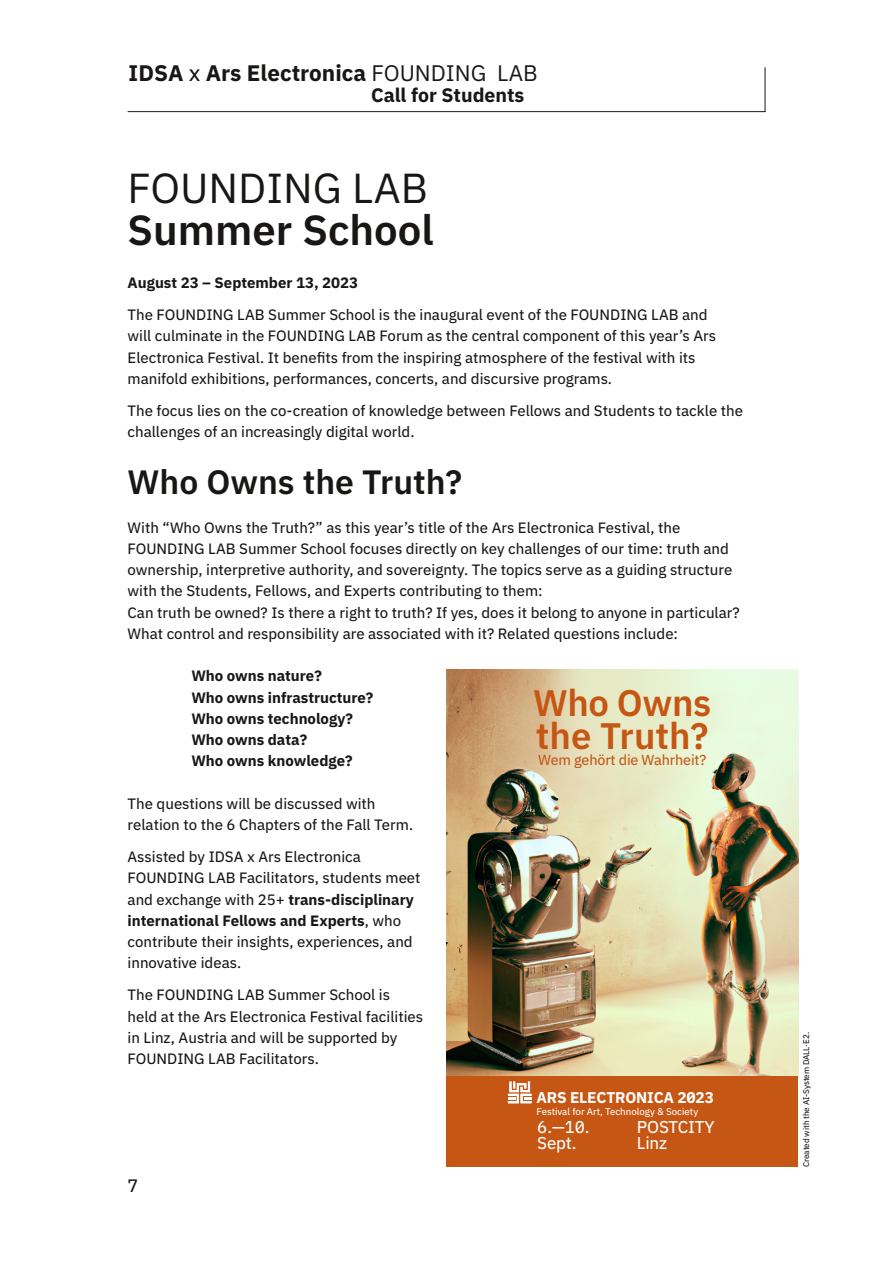
<style>
.page{position:relative;width:893px;height:1263px;background:#fff}
.page>*{position:absolute;margin:0;border:0;box-sizing:border-box;transform-origin:0 0}
.t1{font:600 42px "IBM Plex Sans";color:#181716}
.t2{font:42px "IBM Plex Sans";color:#181716}
.t3{font:600 36.9px/32.5px "IBM Plex Sans";letter-spacing:-.01em;color:#c65613}
.t4{font:600 33.75px "IBM Plex Sans";color:#181716}
.t5{font:700 22.5px "IBM Plex Sans";color:#181716}
.t6{font:700 19.5px "IBM Plex Sans";color:#181716}
.t7{font:18px "IBM Plex Sans Text";color:#181716}
.t8{font:17.1px/16.2px "IBM Plex Sans Text";letter-spacing:-.01em;color:#fff}
.t9{font:700 15.6px "IBM Plex Sans";letter-spacing:-.01em;color:#fff}
.t10{font:15px/21.3px "IBM Plex Sans Text";color:#181716}
.t11{font:700 15px/21.3px "IBM Plex Sans";color:#181716}
.t12{font:14.4px "IBM Plex Sans Text";letter-spacing:-.01em;color:#c65613}
.t13{font:9.75px "IBM Plex Sans Text";letter-spacing:-.005em;color:#fff}
.t14{font:8.25px "IBM Plex Sans Text";letter-spacing:-.01em;color:#181716}
.s1{font-family:"IBM Plex Sans Text";font-weight:400}
.s2{font-weight:400}
.s3{font-family:"IBM Plex Sans";font-weight:700}
</style>
<div class="page">
<hr style="left:128px;top:111px;width:637px;height:1px;background:#181716">
<hr style="left:765px;top:67px;width:1px;height:45px;background:#181716">
<div style="left:446px;top:1076px;width:352px;height:91px;background:#c65613"></div>
<img style="left:446px;top:670px;width:352px;height:406px">
<svg style="left:508px;top:1081px;width:24px;height:22px"></svg>
<h3 class="t5" style="left:129px;top:55px;width:411px">IDSA <span class="s1">x</span> Ars Electronica <span class="s2">FOUNDING LAB</span></h3>
<h3 class="t6" style="left:371px;top:80px;width:155px">Call for Students</h3>
<h1 class="t2" style="left:128px;top:156px;width:302px">FOUNDING LAB</h1>
<h1 class="t1" style="left:128px;top:197px;width:308px">Summer School</h1>
<p class="t11" style="left:128px;top:271px;width:232px">August 23 – September 13, 2023</p>
<p class="t10" style="left:128px;top:303px;width:590px">The FOUNDING LAB Summer School is the inaugural event of the FOUNDING LAB and will culminate in the FOUNDING LAB Forum as the central component of this year’s Ars Electronica Festival. It benefits from the inspiring atmosphere of the festival with its manifold exhibitions, performances, concerts, and discursive programs.</p>
<p class="t10" style="left:128px;top:398px;width:617px">The focus lies on the co-creation of knowledge between Fellows and Students to tackle the challenges of an increasingly digital world.</p>
<h3 class="t4" style="left:128px;top:456px;width:336px">Who Owns the Truth?</h3>
<p class="t10" style="left:128px;top:515px;width:614px">With “Who Owns the Truth?” as this year’s title of the Ars Electronica Festival, the FOUNDING LAB Summer School focuses directly on key challenges of our time: truth and ownership, interpretive authority, and sovereignty. The topics serve as a guiding structure with the Students, Fellows, and Experts contributing to them:<br>Can truth be owned? Is there a right to truth? If yes, does it belong to anyone in particular?<br>What control and responsibility are associated with it? Related questions include:</p>
<p class="t11" style="left:191px;top:664px;width:184px">Who owns nature?<br>Who owns infrastructure?<br>Who owns technology?<br>Who owns data?<br>Who owns knowledge?</p>
<p class="t10" style="left:128px;top:792px;width:287px">The questions will be discussed with relation to the 6 Chapters of the Fall Term.</p>
<p class="t10" style="left:128px;top:845px;width:295px">Assisted by IDSA x Ars Electronica<br>FOUNDING LAB Facilitators, students meet and exchange with 25+ <span class="s3">trans-disciplinary</span></p>
<p class="t11" style="left:128px;top:909px;width:275px">international Fellows and Experts<span class="s1">, who</span></p>
<p class="t10" style="left:128px;top:930px;width:287px">contribute their insights, experiences, and innovative ideas.</p>
<p class="t10" style="left:128px;top:983px;width:297px">The FOUNDING LAB Summer School is held at the Ars Electronica Festival facilities in Linz, Austria and will be supported by FOUNDING LAB Facilitators.</p>
<h2 class="t3" style="left:533px;top:684px;width:180px">Who Owns the Truth?</h2>
<p class="t12" style="left:538px;top:749px;width:170px">Wem gehört die Wahrheit?</p>
<p class="t9" style="left:536px;top:1085px;width:179px">ARS ELECTRONICA 2023</p>
<p class="t13" style="left:536px;top:1104px;width:163px">Festival for Art, Technology &amp; Society</p>
<p class="t7" style="left:128px;top:1172px;width:12px">7</p>
<p class="t8" style="left:537px;top:1117px;width:54px">6.—10.<br>Sept.</p>
<p class="t8" style="left:637px;top:1117px;width:79px">POSTCITY<br>Linz</p>
<p class="t14" style="left:800px;top:1167px;width:136px;rotate:-90deg">Created with the AI-System DALL·E2.</p>
</div>
